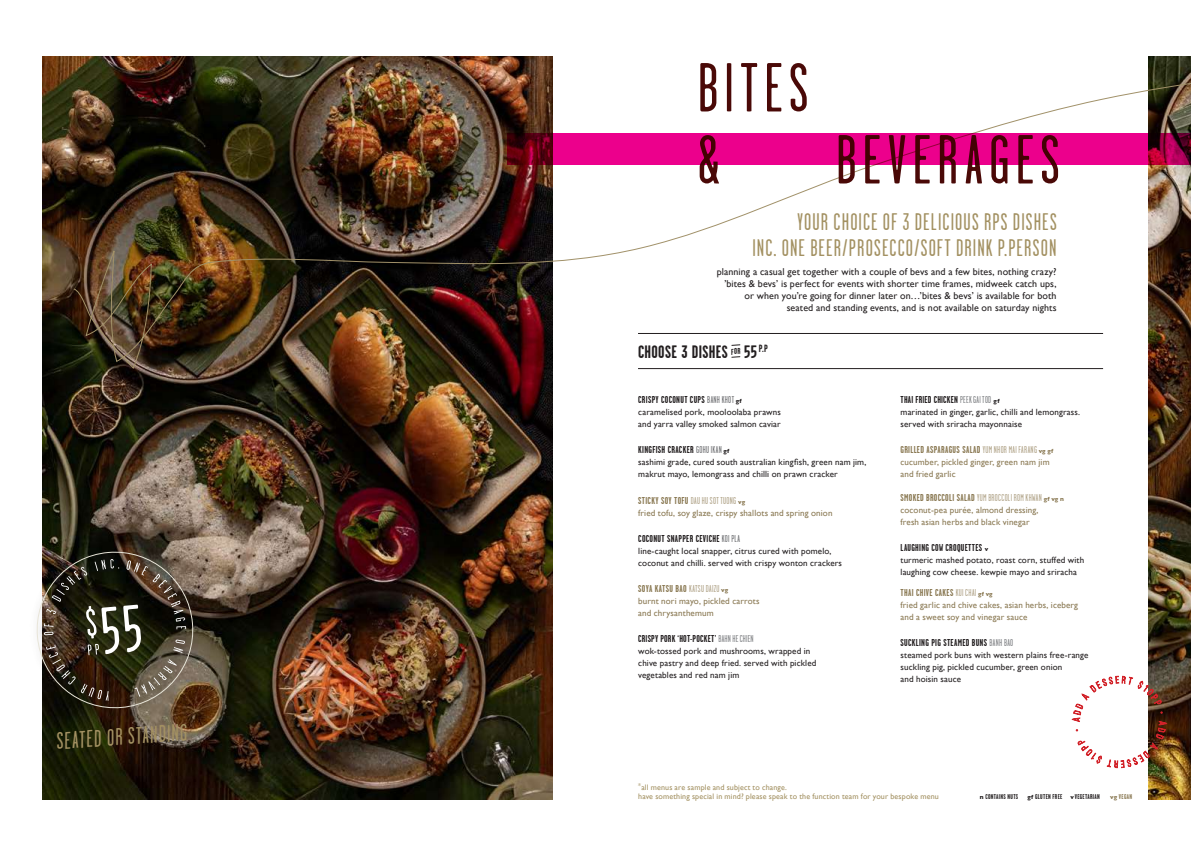
<style>
.page{position:relative;width:1191px;height:842px;background:#fff}
.page>*{position:absolute;margin:0;border:0;box-sizing:border-box;transform-origin:0 0}
.t1{font:69.2px/72px "Garage Gothic";letter-spacing:.095em;color:#4a0907}
.t2{font:24px/26.1px "Garage Gothic";letter-spacing:.05em;color:#a39162;text-align:right}
.t3{font:23.9px "Garage Gothic";color:#a39162}
.t4{font:700 18px "Garage Gothic";letter-spacing:.02em;color:#231f20}
.t5{font:10px/12px "Gill Sans";letter-spacing:.01em;color:#231f20;text-align:right}
.t6{font:700 10px "Garage Gothic";letter-spacing:.03em;color:#231f20}
.t7{font:700 10px "Garage Gothic";letter-spacing:.03em;color:#8a7953}
.t8{font:9px/12px "Gill Sans";letter-spacing:.015em;color:#231f20}
.t9{font:9px/12px "Gill Sans";letter-spacing:.015em;color:#8a7953}
.t10{font:8px/9.6px "Gill Sans";letter-spacing:.015em;color:#a39162}
.t11{font:700 7px "Garage Gothic";letter-spacing:.045em;color:#231f20}
.t12{font:700 7px "Garage Gothic";letter-spacing:.045em;color:#8a7953}
.s1{font-weight:400;color:#6d6e71}
.s2{font-family:"Gill Sans";font-size:6px}
.s3{font-weight:400;color:#b1a489}
.s4{font-weight:400;color:#808285}
</style>
<div class="page">
<img style="left:43px;top:56px;width:510px;height:743px">
<img style="left:1148px;top:369px;width:43px;height:430px">
<img style="left:73px;top:56px;width:1118px;height:313px">
<svg style="left:1072px;top:676px;width:94px;height:98px"></svg>
<div style="left:507px;top:133px;width:684px;height:32px;background:#ec008c"></div>
<div style="left:28px;top:543px;width:174px;height:174px;background:#231f20;opacity:.75"></div>
<svg style="left:33px;top:548px;width:163px;height:164px;background:#4f4739"></svg>
<hr style="left:638px;top:333px;width:465px;height:1px;background:#231f20">
<hr style="left:638px;top:368px;width:465px;height:1px;background:#231f20">
<svg style="left:731px;top:344px;width:9px;height:14px"></svg>
<h3 class="t3" style="left:55px;top:729px;width:132px;rotate:-4deg">SEATED OR STANDING</h3>
<h1 class="t1" style="left:697px;top:53px;width:112px">BITES &amp;</h1>
<h1 class="t1" style="left:836px;top:125px;width:225px">BEVERAGES</h1>
<h2 class="t2" style="left:752px;top:209px;width:305px">YOUR CHOICE OF 3 DELICIOUS RPS DISHES<br>INC. ONE BEER/PROSECCO/SOFT DRINK P.PERSON</h2>
<p class="t5" style="left:716px;top:265px;width:341px">planning a casual get together with a couple of bevs and a few bites, nothing crazy? ’bites &amp; bevs’ is perfect for events with shorter time frames, midweek catch ups, or when you’re going for dinner later on…’bites &amp; bevs’ is available for both seated and standing events, and is not available on saturday nights</p>
<h3 class="t4" style="left:638px;top:342px;width:131px">CHOOSE 3 DISHES 55 <sup>P.P</sup></h3>
<p class="t6" style="left:638px;top:394px;width:105px">CRISPY COCONUT CUPS <span class="s1">BANH KHOT</span> <span class="s2">gf</span></p>
<p class="t8" style="left:638px;top:406px;width:144px">caramelised pork, mooloolaba prawns and yarra valley smoked salmon caviar</p>
<p class="t6" style="left:638px;top:445px;width:93px">KINGFISH CRACKER <span class="s1">GOHU IKAN</span> <span class="s2">gf</span></p>
<p class="t8" style="left:638px;top:456px;width:230px">sashimi grade, cured south australian kingfish, green nam jim, makrut mayo, lemongrass and chilli on prawn cracker</p>
<p class="t7" style="left:638px;top:495px;width:108px">STICKY SOY TOFU <span class="s3">DAU HU SOT TUONG</span> <span class="s2">vg</span></p>
<p class="t9" style="left:638px;top:506px;width:196px">fried tofu, soy glaze, crispy shallots and spring onion</p>
<p class="t6" style="left:638px;top:533px;width:103px">COCONUT SNAPPER CEVICHE <span class="s1">KOI PLA</span></p>
<p class="t8" style="left:638px;top:545px;width:205px">line-caught local snapper, citrus cured with pomelo, coconut and chilli. served with crispy wonton crackers</p>
<p class="t7" style="left:638px;top:583px;width:91px">SOYA KATSU BAO <span class="s3">KATSU DAIZU</span> <span class="s2">vg</span></p>
<p class="t9" style="left:638px;top:595px;width:123px">burnt nori mayo, pickled carrots and chrysanthemum</p>
<p class="t6" style="left:638px;top:633px;width:117px">CRISPY PORK ‘HOT-POCKET’ <span class="s4">BAHN HE CHIEN</span></p>
<p class="t8" style="left:638px;top:645px;width:180px">wok-tossed pork and mushrooms, wrapped in chive pastry and deep fried. served with pickled vegetables and red nam jim</p>
<p class="t6" style="left:900px;top:394px;width:100px">THAI FRIED CHICKEN <span class="s4">PEEK GAI TOD</span> <span class="s2">gf</span></p>
<p class="t8" style="left:900px;top:406px;width:181px">marinated in ginger, garlic, chilli and lemongrass. served with sriracha mayonnaise</p>
<p class="t7" style="left:900px;top:445px;width:154px">GRILLED ASPARAGUS SALAD <span class="s3">YUM NHOR MAI FARANG</span> <span class="s2">vg gf</span></p>
<p class="t9" style="left:900px;top:456px;width:151px">cucumber, pickled ginger, green nam jim and fried garlic</p>
<p class="t7" style="left:900px;top:492px;width:165px">SMOKED BROCCOLI SALAD <span class="s3">YUM BROCCOLI ROM KHWAN</span> <span class="s2">gf vg n</span></p>
<p class="t9" style="left:900px;top:503px;width:139px">coconut-pea purée, almond dressing, fresh asian herbs and black vinegar</p>
<p class="t6" style="left:900px;top:542px;width:89px">LAUGHING COW CROQUETTES <span class="s2">v</span></p>
<p class="t8" style="left:900px;top:554px;width:185px">turmeric mashed potato, roast corn, stuffed with laughing cow cheese. kewpie mayo and sriracha</p>
<p class="t7" style="left:900px;top:587px;width:94px">THAI CHIVE CAKES <span class="s3">KUI CHAI</span> <span class="s2">gf vg</span></p>
<p class="t9" style="left:900px;top:599px;width:179px">fried garlic and chive cakes, asian herbs, iceberg and a sweet soy and vinegar sauce</p>
<p class="t6" style="left:900px;top:637px;width:114px">SUCKLING PIG STEAMED BUNS <span class="s4">BANH BAO</span></p>
<p class="t8" style="left:900px;top:649px;width:189px">steamed pork buns with western plains free-range suckling pig, pickled cucumber, green onion<br>and hoisin sauce</p>
<p class="t10" style="left:638px;top:782px;width:302px"><sup>*</sup>all menus are sample and subject to change.<br>have something special in mind? please speak to the function team for your bespoke menu</p>
<p class="t11" style="left:979px;top:793px;width:40px"><span class="s2">n</span> CONTAINS NUTS</p>
<p class="t11" style="left:1027px;top:793px;width:74px"><span class="s2">gf</span> GLUTEN FREE <span class="s2">v</span>VEGETARIAN</p>
<p class="t12" style="left:1110px;top:793px;width:24px"><span class="s2">vg</span> VEGAN</p>
</div>
